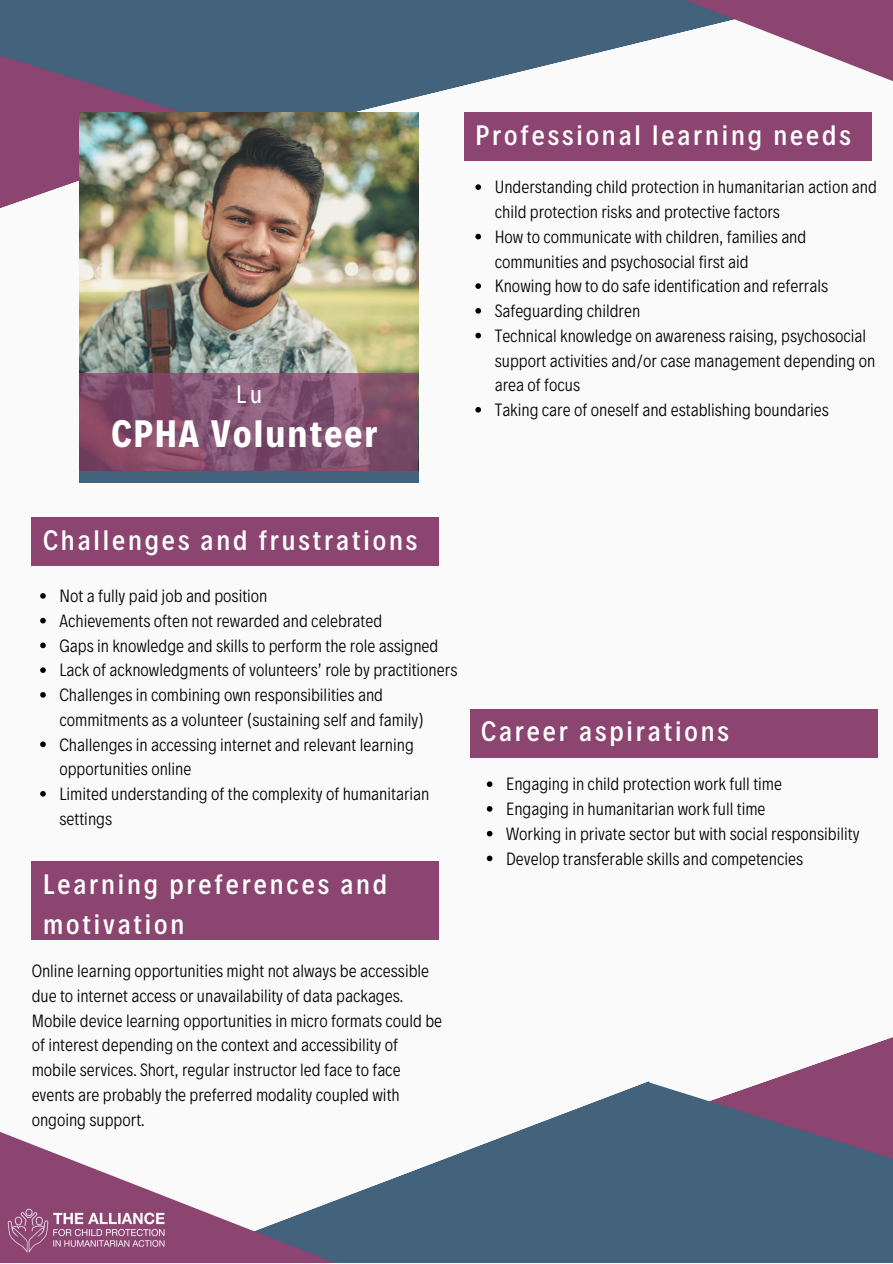
<style>
.page{position:relative;width:893px;height:1264px;background:#fff}
.page>*{position:absolute;margin:0;border:0;box-sizing:border-box;transform-origin:0 0}
.t1{font:700 38.7px "Decalotype";letter-spacing:.055em;color:#fff}
.t2{font:500 28.5px/39.3px "Decalotype";letter-spacing:.1em;color:#fff}
.t3{font:25.5px "Decalotype";color:#fff}
.t4{font:300 18px/24.8px "Decalotype";color:#000}
</style>
<div class="page">
<div style="left:0;top:0;width:892px;height:1262px;background:#fafafa"></div>
<svg style="left:257px;top:0;width:297px;height:112px;background:#5d788e"></svg>
<svg style="left:554px;top:0;width:338px;height:81px"></svg>
<svg style="left:0;top:136px;width:79px;height:72px;fill:#8c4471"></svg>
<svg style="left:0;top:0;width:257px;height:136px;background:#535b79"></svg>
<img style="left:79px;top:112px;width:340px;height:359px">
<div style="left:79px;top:471px;width:340px;height:12px;background:#43627c"></div>
<svg style="left:79px;top:373px;width:339px;height:98px;background:#82506d"></svg>
<div style="left:464px;top:112px;width:407px;height:49px;background:#8c4471"></div>
<svg style="left:351px;top:1081px;width:297px;height:181px;fill:#43627c"></svg>
<svg style="left:0;top:1132px;width:351px;height:130px"></svg>
<svg style="left:648px;top:1037px;width:244px;height:45px"></svg>
<svg style="left:648px;top:1082px;width:244px;height:180px;background:#55607d"></svg>
<div style="left:32px;top:517px;width:407px;height:48px;background:#8c4471"></div>
<div style="left:32px;top:861px;width:407px;height:78px;background:#8c4471"></div>
<div style="left:470px;top:708px;width:407px;height:49px;background:#8c4471"></div>
<img style="left:0;top:1193px;width:183px;height:69px">
<svg style="left:40px;top:593px;width:6px;height:5px"></svg>
<svg style="left:40px;top:618px;width:6px;height:5px"></svg>
<svg style="left:40px;top:642px;width:6px;height:6px"></svg>
<svg style="left:40px;top:667px;width:6px;height:6px"></svg>
<svg style="left:40px;top:692px;width:6px;height:5px"></svg>
<svg style="left:40px;top:741px;width:6px;height:6px"></svg>
<svg style="left:40px;top:791px;width:6px;height:5px"></svg>
<svg style="left:475px;top:184px;width:6px;height:6px"></svg>
<svg style="left:475px;top:234px;width:6px;height:5px"></svg>
<svg style="left:475px;top:283px;width:6px;height:6px"></svg>
<svg style="left:475px;top:308px;width:6px;height:5px"></svg>
<svg style="left:475px;top:333px;width:6px;height:5px"></svg>
<svg style="left:475px;top:407px;width:6px;height:5px"></svg>
<svg style="left:487px;top:781px;width:5px;height:6px"></svg>
<svg style="left:487px;top:806px;width:5px;height:5px"></svg>
<svg style="left:487px;top:830px;width:5px;height:6px"></svg>
<svg style="left:487px;top:855px;width:5px;height:6px"></svg>
<h3 class="t3" style="left:236px;top:377px;width:28px">Lu</h3>
<h1 class="t1" style="left:111px;top:407px;width:267px">CPHA Volunteer</h1>
<h2 class="t2" style="left:475px;top:113px;width:377px">Professional learning needs</h2>
<p class="t4" style="left:494px;top:173px;width:383px">Understanding child protection in humanitarian action and child protection risks and protective factors<br>How to communicate with children, families and communities and psychosocial first aid<br>Knowing how to do safe identification and referrals Safeguarding children<br>Technical knowledge on awareness raising, psychosocial support activities and/or case management depending on area of focus<br>Taking care of oneself and establishing boundaries</p>
<h2 class="t2" style="left:43px;top:518px;width:375px">Challenges and frustrations</h2>
<p class="t4" style="left:59px;top:582px;width:399px">Not a fully paid job and position<br>Achievements often not rewarded and celebrated<br>Gaps in knowledge and skills to perform the role assigned Lack of acknowledgments of volunteers’ role by practitioners Challenges in combining own responsibilities and commitments as a volunteer (sustaining self and family)<br>Challenges in accessing internet and relevant learning opportunities online<br>Limited understanding of the complexity of humanitarian settings</p>
<h2 class="t2" style="left:43px;top:862px;width:345px">Learning preferences and motivation</h2>
<p class="t4" style="left:32px;top:957px;width:412px">Online learning opportunities might not always be accessible due to internet access or unavailability of data packages.<br>Mobile device learning opportunities in micro formats could be of interest depending on the context and accessibility of mobile services. Short, regular instructor led face to face events are probably the preferred modality coupled with ongoing support.</p>
<h2 class="t2" style="left:481px;top:709px;width:249px">Career aspirations</h2>
<p class="t4" style="left:506px;top:770px;width:355px">Engaging in child protection work full time<br>Engaging in humanitarian work full time<br>Working in private sector but with social responsibility Develop transferable skills and competencies</p>
</div>
